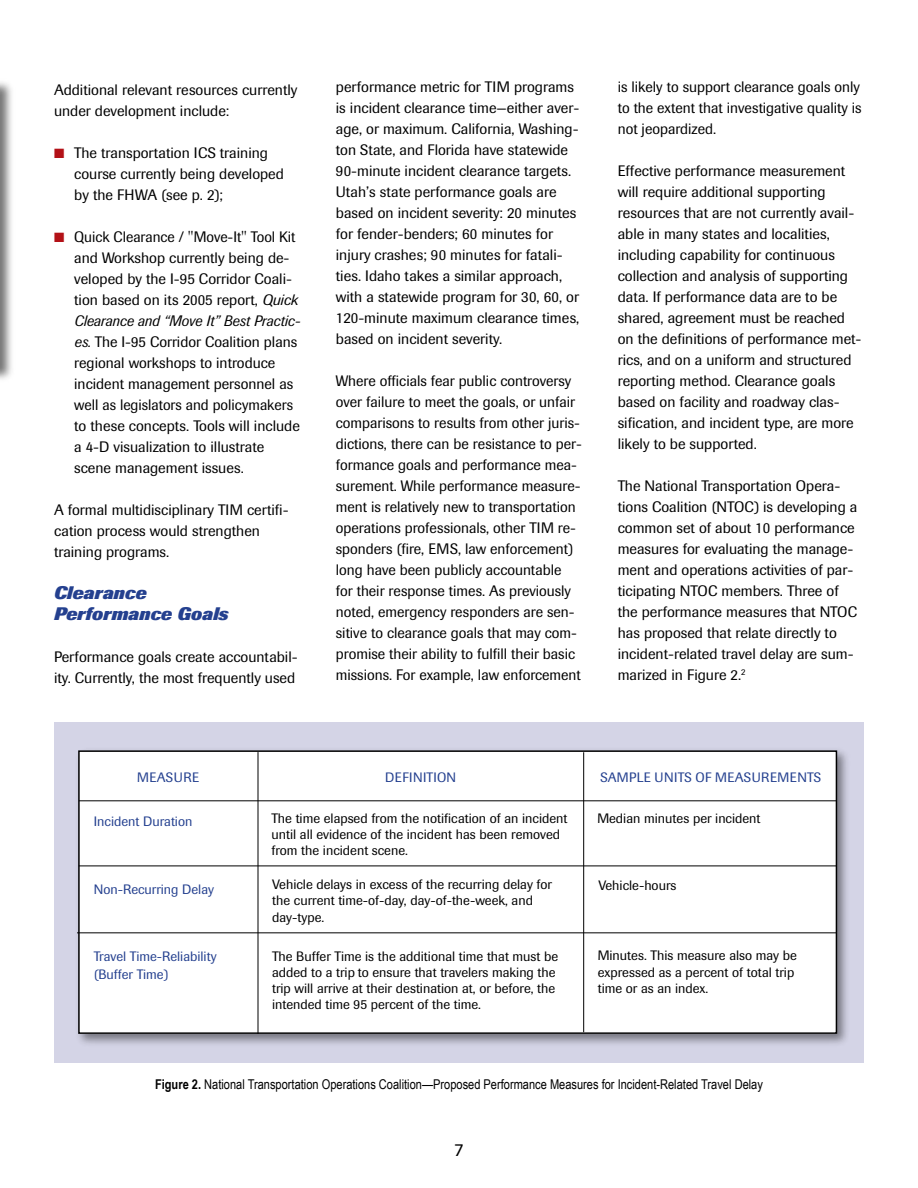
<style>
.page{position:relative;width:918px;height:1188px;background:#fff}
.page>*{position:absolute;margin:0;border:0;box-sizing:border-box;transform-origin:0 0}
.t1{font:italic 800 18px/21px "Imago";color:#24408f}
.t2{font:18px "Imago";color:#000}
.t3{font:15px/21px "Imago";color:#000}
.t4{font:13.5px/16.2px "Imago";color:#000}
.t5{font:13.5px/17.2px "Imago";color:#24408f}
.t6{font:13.5px "Arial Narrow";color:#000}
.s1{color:#b31117}
.s2{font-style:italic}
.s3{font-weight:700}
</style>
<div class="page">
<div style="left:54px;top:722px;width:810px;height:341px;background:#d4d4e6"></div>
<div style="left:73px;top:746px;width:779px;height:303px;background:#000;opacity:.45"></div>
<div style="left:79px;top:751px;width:757px;height:282px;background:#fff"></div>
<div style="left:78px;top:750px;width:759px;height:284px;border:2px solid #000"></div>
<hr style="left:258px;top:752px;width:1px;height:282px;background:#000">
<hr style="left:79px;top:866px;width:757px;height:1px;background:#000">
<hr style="left:77px;top:932px;width:759px;height:1px;background:#000">
<hr style="left:583px;top:752px;width:1px;height:280px;background:#000">
<hr style="left:79px;top:800px;width:757px;height:1px;background:#000">
<div style="left:0;top:78px;width:16px;height:305px;background:#000;opacity:.55"></div>
<p class="t3" style="left:54px;top:79px;width:245px">Additional relevant resources currently under development include:</p>
<p class="t3" style="left:74px;top:142px;width:211px;text-indent:-20px"><span class="s1">■</span> The transportation ICS training course currently being developed by the FHWA (see p. 2);</p>
<p class="t3" style="left:74px;top:226px;width:227px;text-indent:-20px"><span class="s1">■</span> Quick Clearance / "Move-It" Tool Kit and Workshop currently being de&shy;veloped by the I-95 Corridor Coali&shy;tion based on its 2005 report, <span class="s2">Quick Clearance and “Move It” Best Practic&shy;es.</span> The I-95 Corridor Coalition plans regional workshops to introduce incident management personnel as well as legislators and policymakers to these concepts. Tools will include a 4-D visualization to illustrate scene management issues.</p>
<p class="t3" style="left:54px;top:499px;width:236px">A formal multidisciplinary TIM certifi&shy;cation process would strengthen training programs.</p>
<p class="t1" style="left:54px;top:582px;width:176px">Clearance<br>Performance Goals</p>
<p class="t3" style="left:54px;top:646px;width:245px">Performance goals create accountabil&shy;ity. Currently, the most frequently used</p>
<p class="t3" style="left:336px;top:77px;width:245px">performance metric for TIM programs is incident clearance time—either aver&shy;age, or maximum. California, Washing&shy;ton State, and Florida have statewide 90-minute incident clearance targets.<br>Utah’s state performance goals are based on incident severity: 20 minutes for fender-benders; 60 minutes for injury crashes; 90 minutes for fatali&shy;ties. Idaho takes a similar approach, with a statewide program for 30, 60, or 120-minute maximum clearance times, based on incident severity.</p>
<p class="t3" style="left:336px;top:371px;width:247px">Where officials fear public controversy over failure to meet the goals, or unfair comparisons to results from other juris&shy;dictions, there can be resistance to per&shy;formance goals and performance mea&shy;surement. While performance measure&shy;ment is relatively new to transportation operations professionals, other TIM re&shy;sponders (fire, EMS, law enforcement) long have been publicly accountable for their response times. As previously noted, emergency responders are sen&shy;sitive to clearance goals that may com&shy;promise their ability to fulfill their basic missions. For example, law enforcement</p>
<p class="t3" style="left:618px;top:77px;width:245px;text-align:justify">is likely to support clearance goals only to the extent that investigative quality is not jeopardized.</p>
<p class="t3" style="left:618px;top:161px;width:245px">Effective performance measurement will require additional supporting resources that are not currently avail&shy;able in many states and localities, including capability for continuous collection and analysis of supporting data. If performance data are to be shared, agreement must be reached on the definitions of performance met&shy;rics, and on a uniform and structured reporting method. Clearance goals based on facility and roadway clas&shy;sification, and incident type, are more likely to be supported.</p>
<p class="t3" style="left:618px;top:476px;width:241px">The National Transportation Opera&shy;tions Coalition (NTOC) is developing a common set of about 10 performance measures for evaluating the manage&shy;ment and operations activities of par&shy;ticipating NTOC members. Three of the performance measures that NTOC has proposed that relate directly to incident-related travel delay are sum&shy;marized in Figure 2.<sup>2</sup></p>
<p class="t5" style="left:137px;top:769px;width:22px">Measure</p>
<p class="t5" style="left:385px;top:768px;width:18px">Definition</p>
<p class="t5" style="left:601px;top:768px;width:17px">Sample</p>
<p class="t5" style="left:655px;top:768px;width:18px">Units</p>
<p class="t5" style="left:695px;top:768px;width:42px">of Measurements</p>
<p class="t4" style="left:272px;top:810px;width:297px">The time elapsed from the notification of an incident until all evidence of the incident has been removed from the incident scene.</p>
<p class="t4" style="left:272px;top:876px;width:281px">Vehicle delays in excess of the recurring delay for the current time-of-day, day-of-the-week, and day-type.</p>
<p class="t4" style="left:272px;top:948px;width:288px">The Buffer Time is the additional time that must be added to a trip to ensure that travelers making the trip will arrive at their destination at, or before, the intended time 95 percent of the time.</p>
<p class="t4" style="left:597px;top:810px;width:165px">Median minutes per incident</p>
<p class="t5" style="left:94px;top:812px;width:100px">Incident Duration</p>
<p class="t4" style="left:598px;top:877px;width:79px">Vehicle-hours</p>
<p class="t5" style="left:94px;top:880px;width:122px">Non-Recurring Delay</p>
<p class="t4" style="left:598px;top:948px;width:201px">Minutes. This measure also may be expressed as a percent of total trip time or as an index.</p>
<p class="t5" style="left:94px;top:948px;width:124px">Travel Time-Reliability (Buffer Time)</p>
<p class="t6" style="left:155px;top:1076px;width:609px"><span class="s3">Figure 2.</span> National Transportation Operations Coalition—Proposed Performance Measures for Incident-Related Travel Delay</p>
<p class="t2" style="left:454px;top:1139px;width:10px">7</p>
</div>
